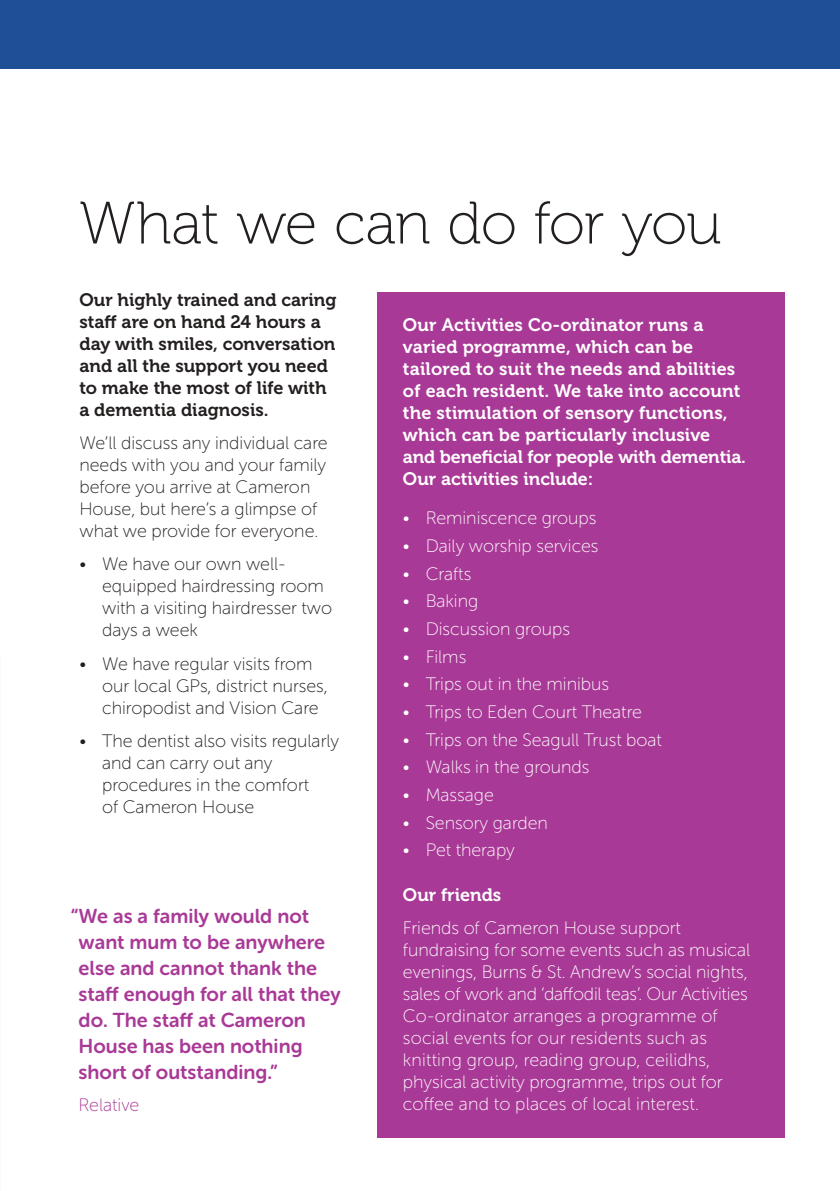
<style>
.page{position:relative;width:840px;height:1191px;background:#fff}
.page>*{position:absolute;margin:0;border:0;box-sizing:border-box;transform-origin:0 0}
.t1{font:60px "Museo 100";letter-spacing:-.02em;color:#241f1f}
.t2{font:20px/26px "Museo Sans Rounded 700";color:#a93996}
.t3{font:18px/22px "Museo Sans Rounded 100";color:#fff}
.t4{font:18px/22px "Museo Sans Rounded 100";color:#241f1f}
.t5{font:18px/22px "Museo 700";letter-spacing:.01em;color:#fff}
.t6{font:18px/22px "Museo 700";color:#241f1f}
.t7{font:18px "Museo Sans Rounded 100";color:#a93996}
</style>
<div class="page">
<div style="left:0;top:0;width:839px;height:68px;background:#1f4f96"></div>
<div style="left:377px;top:292px;width:407px;height:845px;background:#a93996"></div>
<h1 class="t1" style="left:79px;top:191px;width:643px">What we can do for you</h1>
<p class="t6" style="left:79px;top:288px;width:258px">Our highly trained and caring staff are on hand 24 hours a day with smiles, conversation and all the support you need to make the most of life with a dementia diagnosis.</p>
<p class="t4" style="left:79px;top:432px;width:249px">We’ll discuss any individual care needs with you and your family before you arrive at Cameron<br>House, but here’s a glimpse of what we provide for everyone.</p>
<p class="t4" style="left:102px;top:553px;width:231px;text-indent:-23px">• We have our own well&shy;equipped hairdressing room with a visiting hairdresser two days a week</p>
<p class="t4" style="left:102px;top:653px;width:227px;text-indent:-23px">• We have regular visits from our local GPs, district nurses, chiropodist and Vision Care</p>
<p class="t4" style="left:102px;top:730px;width:238px;text-indent:-23px">• The dentist also visits regularly and can carry out any procedures in the comfort<br>of Cameron House</p>
<p class="t2" style="left:79px;top:903px;width:263px;text-indent:-8px">“We as a family would not want mum to be anywhere else and cannot thank the staff enough for all that they do. The staff at Cameron<br>House has been nothing short of outstanding.”</p>
<p class="t7" style="left:79px;top:1095px;width:62px">Relative</p>
<p class="t5" style="left:403px;top:314px;width:344px">Our Activities Co-ordinator runs a varied programme, which can be tailored to suit the needs and abilities of each resident. We take into account the stimulation of sensory functions, which can be particularly inclusive and beneficial for people with dementia.<br>Our activities include:</p>
<p class="t3" style="left:403px;top:507px;width:195px">• Reminiscence groups</p>
<p class="t3" style="left:403px;top:535px;width:197px">• Daily worship services</p>
<p class="t3" style="left:403px;top:562px;width:70px">• Crafts</p>
<p class="t3" style="left:403px;top:590px;width:77px">• Baking</p>
<p class="t3" style="left:403px;top:618px;width:168px">• Discussion groups</p>
<p class="t3" style="left:403px;top:645px;width:65px">• Films</p>
<p class="t3" style="left:403px;top:673px;width:207px">• Trips out in the minibus</p>
<p class="t3" style="left:403px;top:701px;width:240px">• Trips to Eden Court Theatre</p>
<p class="t3" style="left:403px;top:728px;width:260px">• Trips on the Seagull Trust boat</p>
<p class="t3" style="left:403px;top:756px;width:188px">• Walks in the grounds</p>
<p class="t3" style="left:403px;top:784px;width:92px">• Massage</p>
<p class="t3" style="left:403px;top:811px;width:146px">• Sensory garden</p>
<p class="t3" style="left:403px;top:839px;width:113px">• Pet therapy</p>
<p class="t5" style="left:403px;top:884px;width:100px">Our friends</p>
<p class="t3" style="left:403px;top:917px;width:348px">Friends of Cameron House support fundraising for some events such as musical evenings, Burns &amp; St. Andrew’s social nights, sales of work and ‘daffodil teas’. Our Activities Co-ordinator arranges a programme of social events for our residents such as knitting group, reading group, ceilidhs, physical activity programme, trips out for coffee and to places of local interest.</p>
</div>
